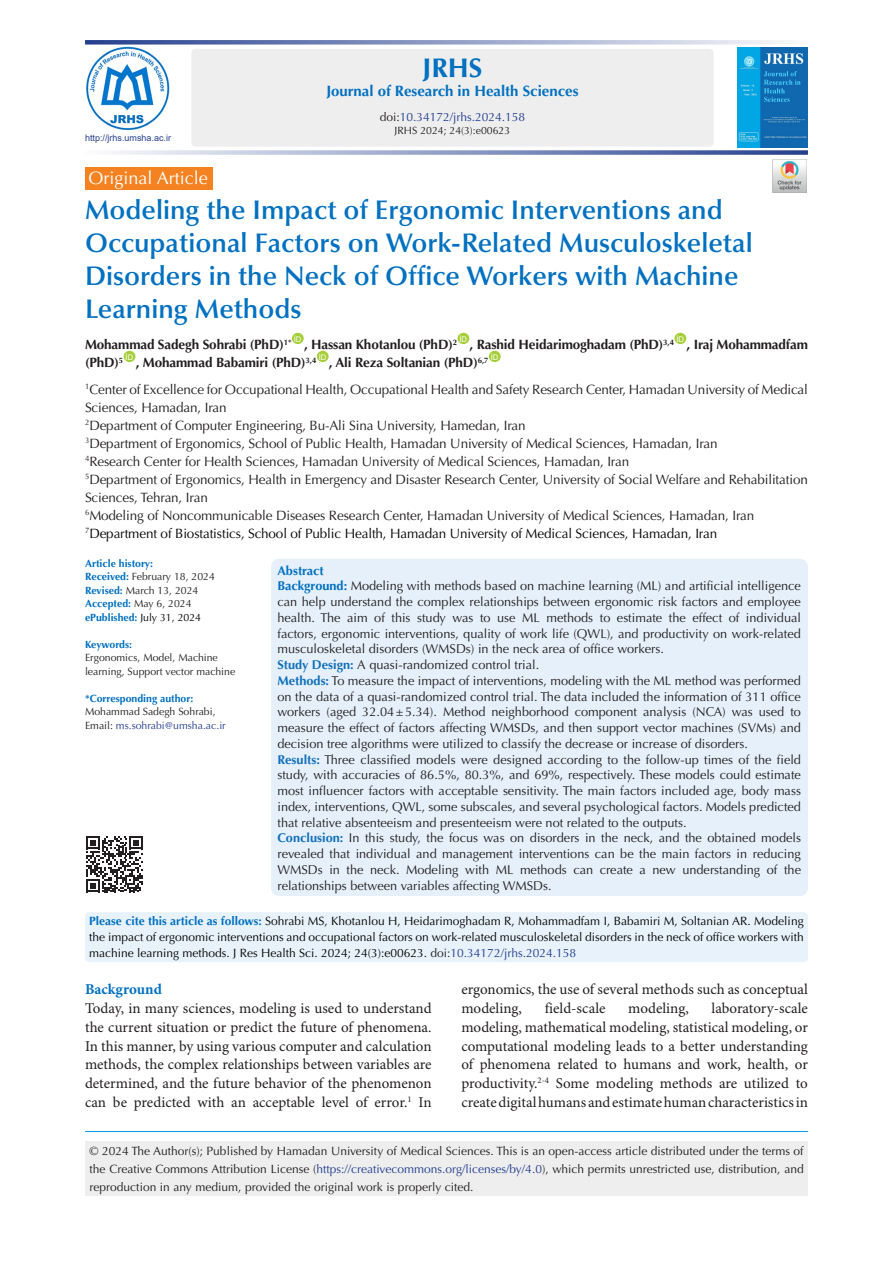
<style>
.page{position:relative;width:893px;height:1263px;background:#fff}
.page>*{position:absolute;margin:0;border:0;box-sizing:border-box;transform-origin:0 0}
.t1{font:600 27px/33px "Optima LT Std";color:#0070c0}
.t2{font:700 27px "Optima LT Std";color:#0070c0}
.t3{font:18px "Optima LT Std";color:#fff}
.t4{font:15px/18.8px "Minion Pro";color:#231f20;text-align:justify}
.t5{font:700 15px "Optima LT Std";color:#0070c0}
.heading_1{font:700 15px "Minion Pro";color:#0070c0}
.t6{font:13.5px/18px "Optima LT Std";letter-spacing:-.01em;color:#231f20}
.t7{font:700 13.5px "Optima LT Std";letter-spacing:-.01em;color:#231f20}
.t8{font:13.5px "Optima LT Std";letter-spacing:-.01em;color:#040503}
.t9{font:12.75px/15.8px "Optima LT Std";color:#231f20;text-align:justify}
.t10{font:700 12.75px "Optima LT Std";color:#0070c0}
.t11{font:12px/15.8px "Optima LT Std";color:#040503;text-align:justify}
.t12{font:12px/18px "Optima LT Std";color:#221e1f;text-align:justify}
.t13{font:12px "Optima LT Std";color:#253f8e}
.t14{font:10.5px/13.5px "Optima LT Std";color:#231f20}
.t15{font:700 10.5px "Optima LT Std";color:#0070c0}
.t16{font:10.5px "Optima LT Std";color:#253f8e}
.t17{font:700 10.5px "Optima LT Std";letter-spacing:-.02em;color:#0070c0}
.Body_Text{font:9px "Arial";color:#253f8e}
.t18{font:7.8px "Arial";color:#fff}
.s1{color:#231f20}
.s2{font-weight:700;color:#0070c0}
.s3{font-weight:400;color:#231f20}
.s4{font-weight:400;color:#000}
.s5{font-weight:700;color:#1070b9}
.s6{color:#253f8e}
</style>
<div class="page">
<hr style="left:85px;top:1131px;width:723px;height:1px;background:#0099e5">
<div style="left:191px;top:49px;width:522px;height:98px;background:#eee;border-radius:4px"></div>
<div style="left:85px;top:1141px;width:723px;height:55px;background:#eee"></div>
<div style="left:292px;top:333px;width:12px;height:11px;background:#a6ce39;border-radius:50%"></div>
<div style="left:457px;top:333px;width:12px;height:11px;background:#a6ce39;border-radius:50%"></div>
<div style="left:674px;top:333px;width:12px;height:11px;background:#a6ce39;border-radius:50%"></div>
<div style="left:124px;top:351px;width:11px;height:11px;background:#a6ce39;border-radius:50%"></div>
<div style="left:317px;top:351px;width:12px;height:11px;background:#a6ce39;border-radius:50%"></div>
<div style="left:489px;top:351px;width:12px;height:11px;background:#a6ce39;border-radius:50%"></div>
<div style="left:85px;top:167px;width:128px;height:23px;background:#f58220"></div>
<img style="left:773px;top:159px;width:34px;height:34px">
<img style="left:738px;top:47px;width:70px;height:100px">
<img style="left:86px;top:47px;width:84px;height:83px">
<svg style="left:112px;top:150px;width:696px;height:5px;background:#98a4c9"></svg>
<svg style="left:85px;top:40px;width:697px;height:5px;background:#97a4c9"></svg>
<svg style="left:86px;top:836px;width:57px;height:56px"></svg>
<div style="left:85px;top:912px;width:723px;height:50px;background:#e8f2fa;border-radius:4px"></div>
<div style="left:271px;top:559px;width:537px;height:337px;background:#e6f0fa;border-radius:8px"></div>
<p class="Body_Text" style="left:85px;top:132px;width:88px">http://jrhs.umsha.ac.ir</p>
<p class="t3" style="left:88px;top:167px;width:121px">Original Article</p>
<p class="t2" style="left:422px;top:52px;width:61px">JRHS</p>
<p class="t5" style="left:326px;top:83px;width:254px">Journal of Research in Health Sciences</p>
<p class="t13" style="left:380px;top:110px;width:147px"><span class="s1">doi:</span>10.34172/jrhs.2024.158</p>
<p class="t14" style="left:395px;top:124px;width:117px">JRHS 2024; 24(3):e00623</p>
<p class="t1" style="left:85px;top:194px;width:669px">Modeling the Impact of Ergonomic Interventions and Occupational Factors on Work-Related Musculoskeletal Disorders in the Neck of Office Workers with Machine Learning Methods</p>
<p class="t7" style="left:85px;top:337px;width:208px">Mohammad Sadegh Sohrabi (PhD)<sup>1*</sup></p>
<p class="t18" style="left:294px;top:333px;width:9px">ID</p>
<p class="t18" style="left:459px;top:333px;width:9px">ID</p>
<p class="t18" style="left:676px;top:333px;width:9px">ID</p>
<p class="t7" style="left:687px;top:337px;width:123px">, Iraj Mohammadfam</p>
<p class="t7" style="left:304px;top:337px;width:155px">, Hassan Khotanlou (PhD)<sup>2</sup></p>
<p class="t7" style="left:470px;top:337px;width:206px">, Rashid Heidarimoghadam (PhD)<sup>3,4</sup></p>
<p class="t18" style="left:491px;top:351px;width:9px">ID</p>
<p class="t6" style="left:85px;top:380px;width:724px"><sup>1</sup>Center of Excellence for Occupational Health, Occupational Health and Safety Research Center, Hamadan University of Medical<br>Sciences, Hamadan, Iran</p>
<p class="t6" style="left:85px;top:416px;width:442px"><sup>2</sup>Department of Computer Engineering, Bu-Ali Sina University, Hamedan, Iran</p>
<p class="t6" style="left:85px;top:434px;width:634px"><sup>3</sup>Department of Ergonomics, School of Public Health, Hamadan University of Medical Sciences, Hamadan, Iran</p>
<p class="t6" style="left:85px;top:452px;width:546px"><sup>4</sup>Research Center for Health Sciences, Hamadan University of Medical Sciences, Hamadan, Iran</p>
<p class="t6" style="left:85px;top:470px;width:724px"><sup>5</sup>Department of Ergonomics, Health in Emergency and Disaster Research Center, University of Social Welfare and Rehabilitation<br>Sciences, Tehran, Iran</p>
<p class="t6" style="left:85px;top:506px;width:671px"><sup>6</sup>Modeling of Noncommunicable Diseases Research Center, Hamadan University of Medical Sciences, Hamadan, Iran</p>
<p class="t8" style="left:85px;top:525px;width:634px"><sup>7</sup>Department of Biostatistics, School of Public Health, Hamadan University of Medical Sciences, Hamadan, Iran</p>
<p class="t18" style="left:126px;top:351px;width:9px">ID</p>
<p class="t18" style="left:319px;top:351px;width:9px">ID</p>
<p class="t7" style="left:85px;top:355px;width:40px">(PhD)<sup>5</sup></p>
<p class="t7" style="left:136px;top:355px;width:182px">, Mohammad Babamiri (PhD)<sup>3,4</sup></p>
<p class="t7" style="left:329px;top:355px;width:161px">, Ali Reza Soltanian (PhD)<sup>6,7</sup></p>
<p class="t15" style="left:85px;top:557px;width:70px">Article history:</p>
<p class="t14" style="left:85px;top:570px;width:131px"><span class="s2">Received:</span> February 18, 2024</p>
<p class="t14" style="left:85px;top:583px;width:115px"><span class="s2">Revised:</span> March 13, 2024</p>
<p class="t15" style="left:85px;top:597px;width:108px">Accepted: <span class="s3">May 6, 2024</span></p>
<p class="t15" style="left:85px;top:611px;width:117px">ePublished: <span class="s4">July 31, 2024</span></p>
<p class="t17" style="left:85px;top:638px;width:49px">Keywords:</p>
<p class="t14" style="left:85px;top:651px;width:152px">Ergonomics, Model, Machine learning, Support vector machine</p>
<p class="t15" style="left:85px;top:692px;width:110px">*Corresponding author:</p>
<p class="t14" style="left:85px;top:705px;width:132px">Mohammad Sadegh Sohrabi,</p>
<p class="t16" style="left:85px;top:719px;width:142px"><span class="s1">Email:</span> ms.sohrabi@umsha.ac.ir</p>
<p class="t10" style="left:277px;top:563px;width:48px">Abstract</p>
<p class="t9" style="left:277px;top:578px;width:525px"><span class="s2">Background:</span> Modeling with methods based on machine learning (ML) and artificial intelligence can help understand the complex relationships between ergonomic risk factors and employee health. The aim of this study was to use ML methods to estimate the effect of individual factors, ergonomic interventions, quality of work life (QWL), and productivity on work-related musculoskeletal disorders (WMSDs) in the neck area of office workers.</p>
<p class="t9" style="left:277px;top:657px;width:263px"><span class="s5">Study Design:</span> A quasi-randomized control trial.</p>
<p class="t9" style="left:277px;top:673px;width:525px"><span class="s5">Methods:</span> To measure the impact of interventions, modeling with the ML method was performed on the data of a quasi-randomized control trial. The data included the information of 311 office workers (aged 32.04±5.34). Method neighborhood component analysis (NCA) was used to measure the effect of factors affecting WMSDs, and then support vector machines (SVMs) and decision tree algorithms were utilized to classify the decrease or increase of disorders.</p>
<p class="t9" style="left:277px;top:751px;width:525px"><span class="s5">Results:</span> Three classified models were designed according to the follow-up times of the field study, with accuracies of 86.5%, 80.3%, and 69%, respectively. These models could estimate most influencer factors with acceptable sensitivity. The main factors included age, body mass index, interventions, QWL, some subscales, and several psychological factors. Models predicted that relative absenteeism and presenteeism were not related to the outputs.</p>
<p class="t9" style="left:277px;top:830px;width:525px"><span class="s5">Conclusion:</span> In this study, the focus was on disorders in the neck, and the obtained models revealed that individual and management interventions can be the main factors in reducing WMSDs in the neck. Modeling with ML methods can create a new understanding of the relationships between variables affecting WMSDs.</p>
<p class="t11" style="left:89px;top:913px;width:716px"><span class="s2">Please cite this article as follows:</span> Sohrabi MS, Khotanlou H, Heidarimoghadam R, Mohammadfam I, Babamiri M, Soltanian AR. Modeling the impact of ergonomic interventions and occupational factors on work-related musculoskeletal disorders in the neck of office workers with machine learning methods. J Res Health Sci. 2024; 24(3):e00623. <span class="s1">doi:</span><span class="s6">10.34172/jrhs.2024.158</span></p>
<p class="heading_1" style="left:85px;top:979px;width:78px">Background</p>
<p class="t4" style="left:85px;top:999px;width:348px">Today, in many sciences, modeling is used to understand the current situation or predict the future of phenomena.<br>In this manner, by using various computer and calculation methods, the complex relationships between variables are determined, and the future behavior of the phenomenon can be predicted with an acceptable level of error.<sup>1</sup> In</p>
<p class="t4" style="left:461px;top:981px;width:348px">ergonomics, the use of several methods such as conceptual modeling,</p>
<p class="t4" style="left:461px;top:999px;width:348px;text-indent:250px">laboratory-scale modeling, mathematical modeling, statistical modeling, or computational modeling leads to a better understanding of phenomena related to humans and work, health, or productivity.<sup>2-4</sup> Some modeling methods are utilized to create digital humans and estimate human characteristics in</p>
<p class="t4" style="left:545px;top:999px;width:62px">field-scale</p>
<p class="t4" style="left:628px;top:999px;width:62px">modeling,</p>
<p class="t12" style="left:90px;top:1142px;width:716px"><span class="s1">© 2024 The Author(s); Published by Hamadan University of Medical Sciences.</span> This is an open-access article distributed under the terms of the Creative Commons Attribution License (<span class="s6">https://creativecommons.org/licenses/by/4.0</span>), which permits unrestricted use, distribution, and reproduction in any medium, provided the original work is properly cited.</p>
</div>
